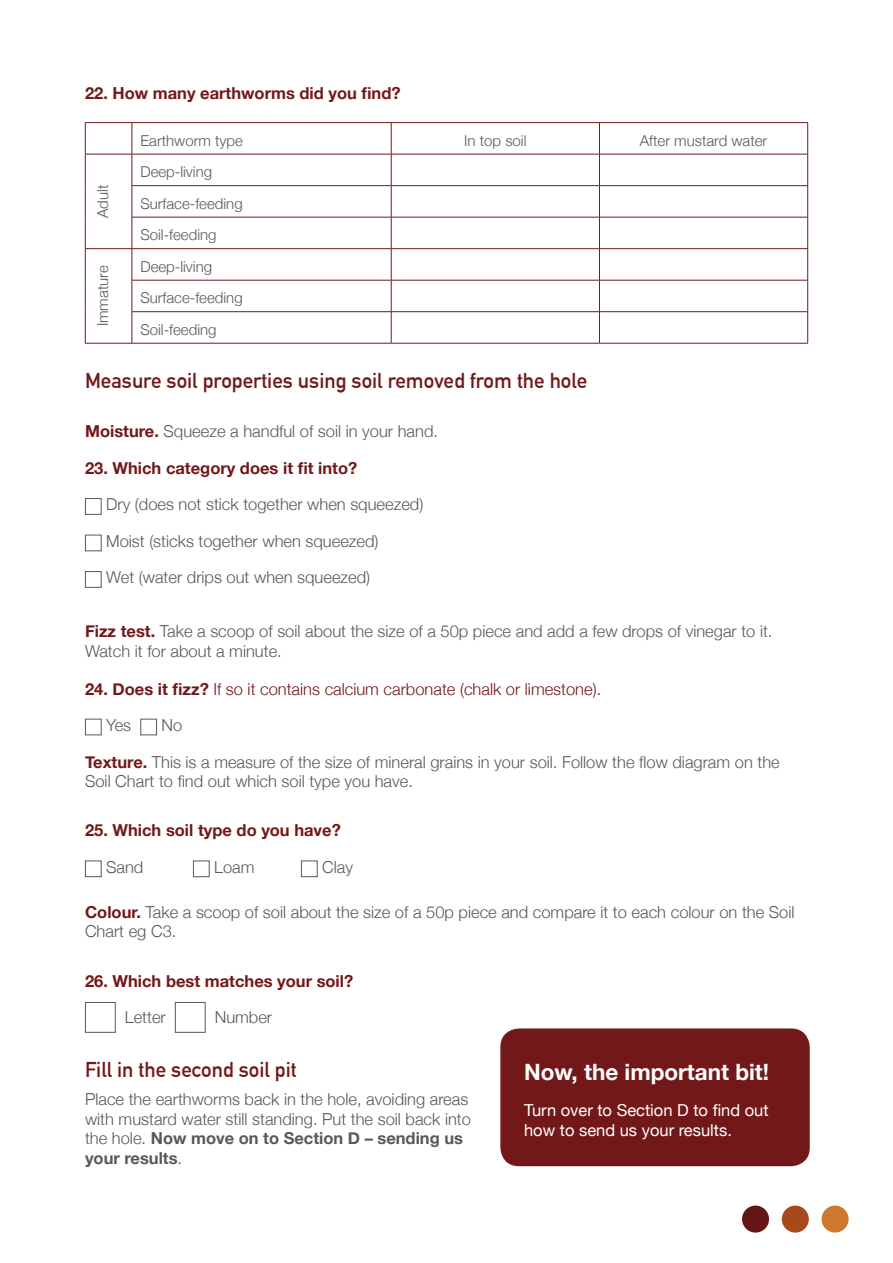
<style>
.page{position:relative;width:893px;height:1263px;background:#fff}
.page>*{position:absolute;margin:0;border:0;box-sizing:border-box;transform-origin:0 0}
.t1{font:700 22.5px "Helvetica Neue";color:#fff}
.t2{font:700 21px "DIN Alternate";color:#731819}
.t3{font:300 16.5px/19.5px "Helvetica Neue";color:#58585a}
.t4{font:700 16.5px "Helvetica Neue";color:#731819}
.t5{font:300 16.5px "Helvetica Neue";color:#731819}
.t6{font:16.5px/19.5px "Helvetica Neue";color:#fff}
.t7{font:300 15px/31.5px "Helvetica Neue";color:#58585a}
.s1{font-weight:700;color:#731819}
.s2{font-weight:700}
</style>
<div class="page">
<hr style="left:132px;top:123px;width:1px;height:31px;background:#731819">
<hr style="left:391px;top:123px;width:1px;height:31px;background:#731819">
<hr style="left:599px;top:123px;width:1px;height:31px;background:#731819">
<hr style="left:85px;top:154px;width:47px;height:1px;background:#731819">
<hr style="left:132px;top:154px;width:259px;height:1px;background:#731819">
<hr style="left:132px;top:154px;width:1px;height:31px;background:#731819">
<hr style="left:391px;top:154px;width:208px;height:1px;background:#731819">
<hr style="left:391px;top:154px;width:1px;height:31px;background:#731819">
<hr style="left:599px;top:154px;width:209px;height:1px;background:#731819">
<hr style="left:599px;top:154px;width:1px;height:31px;background:#731819">
<hr style="left:132px;top:185px;width:259px;height:1px;background:#731819">
<hr style="left:132px;top:186px;width:1px;height:31px;background:#731819">
<hr style="left:391px;top:185px;width:208px;height:1px;background:#731819">
<hr style="left:391px;top:186px;width:1px;height:31px;background:#731819">
<hr style="left:599px;top:185px;width:209px;height:1px;background:#731819">
<hr style="left:599px;top:186px;width:1px;height:31px;background:#731819">
<hr style="left:132px;top:217px;width:259px;height:1px;background:#731819">
<hr style="left:132px;top:217px;width:1px;height:31px;background:#731819">
<hr style="left:391px;top:217px;width:208px;height:1px;background:#731819">
<hr style="left:391px;top:217px;width:1px;height:31px;background:#731819">
<hr style="left:599px;top:217px;width:209px;height:1px;background:#731819">
<hr style="left:599px;top:217px;width:1px;height:31px;background:#731819">
<hr style="left:85px;top:248px;width:47px;height:1px;background:#731819">
<hr style="left:132px;top:248px;width:259px;height:1px;background:#731819">
<hr style="left:132px;top:249px;width:1px;height:31px;background:#731819">
<hr style="left:391px;top:248px;width:208px;height:1px;background:#731819">
<hr style="left:391px;top:249px;width:1px;height:31px;background:#731819">
<hr style="left:599px;top:248px;width:209px;height:1px;background:#731819">
<hr style="left:599px;top:249px;width:1px;height:31px;background:#731819">
<hr style="left:132px;top:280px;width:259px;height:1px;background:#731819">
<hr style="left:132px;top:280px;width:1px;height:31px;background:#731819">
<hr style="left:391px;top:280px;width:208px;height:1px;background:#731819">
<hr style="left:391px;top:280px;width:1px;height:31px;background:#731819">
<hr style="left:599px;top:280px;width:209px;height:1px;background:#731819">
<hr style="left:599px;top:280px;width:1px;height:31px;background:#731819">
<hr style="left:132px;top:311px;width:259px;height:1px;background:#731819">
<hr style="left:132px;top:312px;width:1px;height:31px;background:#731819">
<hr style="left:391px;top:311px;width:208px;height:1px;background:#731819">
<hr style="left:391px;top:312px;width:1px;height:31px;background:#731819">
<hr style="left:599px;top:311px;width:209px;height:1px;background:#731819">
<hr style="left:599px;top:312px;width:1px;height:31px;background:#731819">
<hr style="left:85px;top:122px;width:47px;height:1px;background:#731819">
<hr style="left:85px;top:123px;width:1px;height:31px;background:#731819">
<hr style="left:132px;top:122px;width:259px;height:1px;background:#731819">
<hr style="left:391px;top:122px;width:208px;height:1px;background:#731819">
<hr style="left:599px;top:122px;width:209px;height:1px;background:#731819">
<hr style="left:807px;top:123px;width:1px;height:31px;background:#731819">
<hr style="left:85px;top:154px;width:1px;height:32px;background:#731819">
<hr style="left:85px;top:186px;width:1px;height:31px;background:#731819">
<hr style="left:85px;top:217px;width:1px;height:31px;background:#731819">
<hr style="left:807px;top:154px;width:1px;height:31px;background:#731819">
<hr style="left:807px;top:186px;width:1px;height:31px;background:#731819">
<hr style="left:807px;top:217px;width:1px;height:31px;background:#731819">
<hr style="left:85px;top:249px;width:1px;height:31px;background:#731819">
<hr style="left:85px;top:280px;width:1px;height:32px;background:#731819">
<hr style="left:85px;top:312px;width:1px;height:31px;background:#731819">
<hr style="left:85px;top:343px;width:47px;height:1px;background:#731819">
<hr style="left:807px;top:249px;width:1px;height:31px;background:#731819">
<hr style="left:807px;top:280px;width:1px;height:31px;background:#731819">
<hr style="left:807px;top:312px;width:1px;height:31px;background:#731819">
<hr style="left:132px;top:343px;width:259px;height:1px;background:#731819">
<hr style="left:391px;top:343px;width:208px;height:1px;background:#731819">
<hr style="left:599px;top:343px;width:209px;height:1px;background:#731819">
<div style="left:85px;top:498px;width:17px;height:17px;border:1px solid #58585a"></div>
<div style="left:85px;top:535px;width:17px;height:16px;border:1px solid #58585a"></div>
<div style="left:85px;top:571px;width:17px;height:17px;border:1px solid #58585a"></div>
<div style="left:85px;top:719px;width:17px;height:16px;border:1px solid #58585a"></div>
<div style="left:140px;top:719px;width:17px;height:16px;border:1px solid #58585a"></div>
<div style="left:85px;top:860px;width:17px;height:17px;border:1px solid #58585a"></div>
<div style="left:193px;top:860px;width:17px;height:17px;border:1px solid #58585a"></div>
<div style="left:301px;top:860px;width:17px;height:17px;border:1px solid #58585a"></div>
<div style="left:85px;top:1002px;width:31px;height:31px;border:1px solid #58585a"></div>
<div style="left:175px;top:1002px;width:31px;height:31px;border:1px solid #58585a"></div>
<div style="left:501px;top:1029px;width:308px;height:136px;background:#731819;border-radius:18px"></div>
<div style="left:500px;top:1028px;width:310px;height:138px;border:2px solid #731819;border-radius:18px"></div>
<div style="left:822px;top:1206px;width:26px;height:26px;background:#cc792d;border-radius:50%"></div>
<div style="left:822px;top:1205px;width:27px;height:27px;border:2px solid #cc792d;border-radius:50%"></div>
<div style="left:782px;top:1206px;width:26px;height:26px;background:#a7491a;border-radius:50%"></div>
<div style="left:782px;top:1205px;width:27px;height:27px;border:2px solid #a7491a;border-radius:50%"></div>
<div style="left:743px;top:1206px;width:25px;height:26px;background:#661516;border-radius:50%"></div>
<div style="left:742px;top:1205px;width:27px;height:27px;border:2px solid #661516;border-radius:50%"></div>
<p class="t4" style="left:85px;top:81px;width:317px">22. How many earthworms did you find?</p>
<p class="t7" style="left:140px;top:124px;width:104px">Earthworm type</p>
<p class="t7" style="left:464px;top:124px;width:64px">In top soil</p>
<p class="t7" style="left:640px;top:124px;width:129px">After mustard water</p>
<p class="t7" style="left:86px;top:218px;width:35px;rotate:-90deg">Adult</p>
<p class="t7" style="left:140px;top:155px;width:104px">Deep-living<br>Surface-feeding<br>Soil-feeding</p>
<p class="t7" style="left:86px;top:326px;width:62px;rotate:-90deg">Immature</p>
<p class="t7" style="left:140px;top:250px;width:104px">Deep-living<br>Surface-feeding<br>Soil-feeding</p>
<p class="t2" style="left:85px;top:365px;width:504px">Measure soil properties using soil removed from the hole</p>
<p class="t3" style="left:85px;top:421px;width:354px"><span class="s1">Moisture.</span> Squeeze a handful of soil in your hand.</p>
<p class="t4" style="left:85px;top:455px;width:274px">23. Which category does it fit into?</p>
<p class="t3" style="left:106px;top:494px;width:319px">Dry (does not stick together when squeezed)</p>
<p class="t3" style="left:106px;top:530px;width:274px">Moist (sticks together when squeezed)</p>
<p class="t3" style="left:106px;top:567px;width:266px">Wet (water drips out when squeezed)</p>
<p class="t3" style="left:85px;top:620px;width:689px"><span class="s1">Fizz test.</span> Take a scoop of soil about the size of a 50p piece and add a few drops of vinegar to it.<br>Watch it for about a minute.</p>
<p class="t5" style="left:85px;top:675px;width:518px"><span class="s2">24. Does it fizz?</span> If so it contains calcium carbonate (chalk or limestone).</p>
<p class="t3" style="left:106px;top:714px;width:27px">Yes</p>
<p class="t3" style="left:162px;top:714px;width:22px">No</p>
<p class="t3" style="left:85px;top:751px;width:696px"><span class="s1">Texture.</span> This is a measure of the size of mineral grains in your soil. Follow the flow diagram on the<br>Soil Chart to find out which soil type you have.</p>
<p class="t4" style="left:85px;top:817px;width:257px">25. Which soil type do you have?</p>
<p class="t3" style="left:106px;top:856px;width:39px">Sand</p>
<p class="t3" style="left:214px;top:856px;width:42px">Loam</p>
<p class="t3" style="left:322px;top:856px;width:32px">Clay</p>
<p class="t3" style="left:85px;top:901px;width:711px"><span class="s1">Colour.</span> Take a scoop of soil about the size of a 50p piece and compare it to each colour on the Soil<br>Chart eg C3.</p>
<p class="t4" style="left:85px;top:968px;width:270px">26. Which best matches your soil?</p>
<p class="t3" style="left:125px;top:1006px;width:42px">Letter</p>
<p class="t3" style="left:215px;top:1006px;width:59px">Number</p>
<p class="t2" style="left:85px;top:1054px;width:213px">Fill in the second soil pit</p>
<p class="t3" style="left:85px;top:1089px;width:387px">Place the earthworms back in the hole, avoiding areas with mustard water still standing. Put the soil back into the hole. <span class="s2">Now move on to Section D – sending us your results</span>.</p>
<h1 class="t1" style="left:524px;top:1054px;width:246px">Now, the important bit!</h1>
<p class="t6" style="left:524px;top:1101px;width:246px">Turn over to Section D to find out how to send us your results.</p>
</div>
